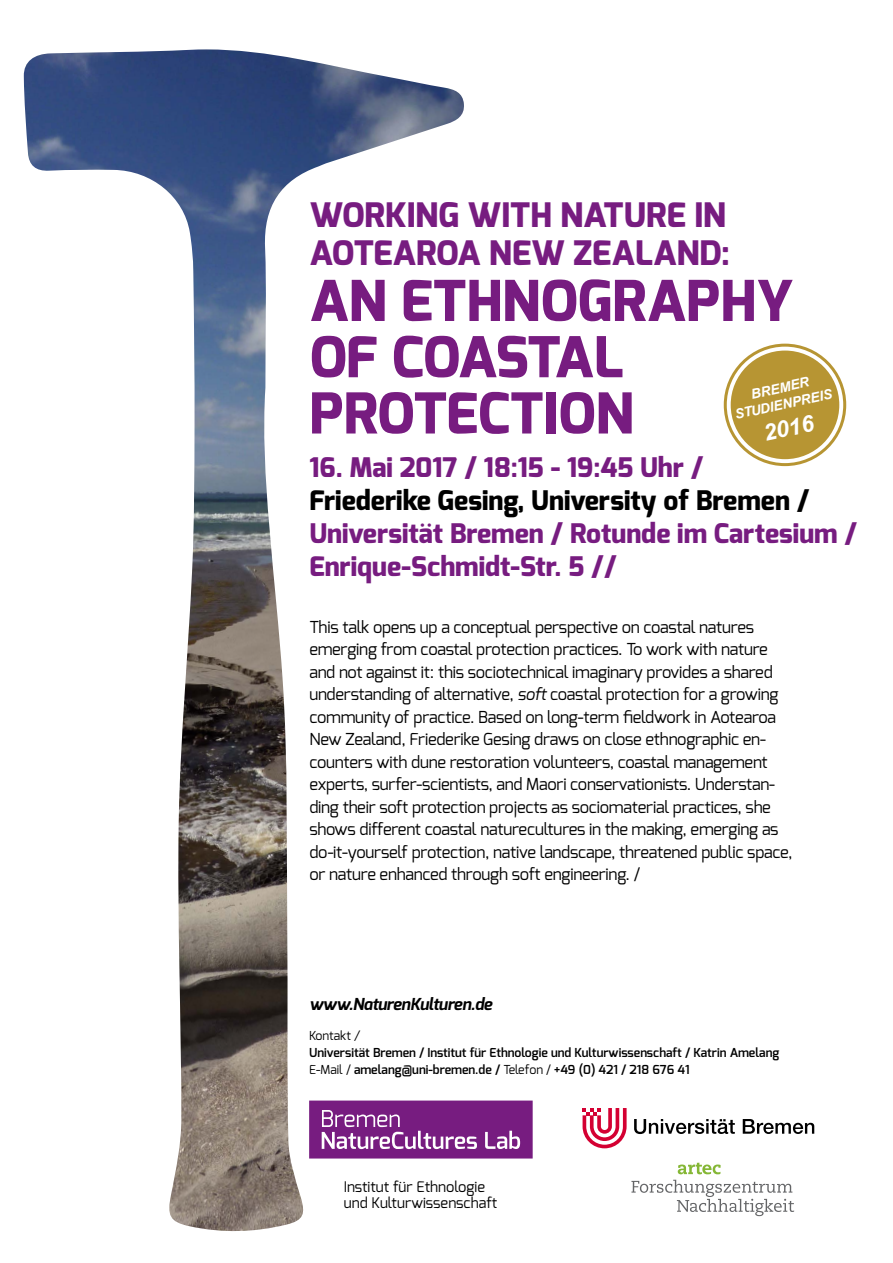
<style>
.page{position:relative;width:893px;height:1263px;background:#fff}
.page>*{position:absolute;margin:0;border:0;box-sizing:border-box;transform-origin:0 0}
.t1{font:800 56.25px "Exo";color:#771c80}
.t2{font:800 56.25px "Exo";letter-spacing:-.03em;color:#771c80}
.t3{font:800 33.75px "Exo";color:#771c80}
.t4{font:800 27px "Exo";color:#771c80}
.t5{font:800 27px "Exo";color:#000}
.t6{font:italic 700 22.8px "Arial";color:#fff}
.t7{font:16.5px/22.5px "Exo";letter-spacing:-.015em;color:#000}
.t8{font:italic 700 16.5px "Exo";letter-spacing:-.02em;color:#000}
.t9{font:14.62px "Exo";color:#000}
.t10{font:italic 700 13.58px "Arial";color:#fff}
.t11{font:600 12.38px "Exo";color:#000}
.t12{font:12.38px "Exo";color:#000}
.s1{font-style:italic}
.s2{font-weight:400}
</style>
<div class="page">
<div style="left:731px;top:351px;width:108px;height:108px;background:#b79533;border-radius:50%"></div>
<img style="left:24px;top:49px;width:441px;height:1183px">
<svg style="left:678px;top:1163px;width:43px;height:11px"></svg>
<svg style="left:631px;top:1180px;width:163px;height:36px"></svg>
<svg style="left:634px;top:1119px;width:101px;height:15px"></svg>
<svg style="left:743px;top:1119px;width:71px;height:15px"></svg>
<svg style="left:583px;top:1108px;width:44px;height:40px"></svg>
<svg style="left:309px;top:1100px;width:224px;height:58px;background:#893b91"></svg>
<div style="left:724px;top:344px;width:122px;height:122px;border:3px solid #b79533;border-radius:50%"></div>
<p class="t3" style="left:309px;top:193px;width:418px">WORKING WITH NATURE IN</p>
<p class="t3" style="left:309px;top:231px;width:422px">AOTEAROA NEW ZEALAND:</p>
<p class="t1" style="left:309px;top:265px;width:486px">AN ETHNOGRAPHY</p>
<p class="t2" style="left:309px;top:321px;width:316px">OF COASTAL</p>
<p class="t1" style="left:309px;top:377px;width:326px">PROTECTION</p>
<p class="t10" style="left:749px;top:385px;width:60px;rotate:-12deg">BREMER</p>
<p class="t10" style="left:733px;top:406px;width:101px;rotate:-12deg">STUDIENPREIS</p>
<p class="t6" style="left:761px;top:418px;width:52px;rotate:-12deg">2016</p>
<p class="t4" style="left:309px;top:450px;width:396px">16. Mai 2017 / 18:15 - 19:45 Uhr /</p>
<p class="t5" style="left:309px;top:483px;width:502px">Friederike Gesing, University of Bremen /</p>
<p class="t4" style="left:309px;top:516px;width:549px">Universität Bremen / Rotunde im Cartesium /</p>
<p class="t4" style="left:309px;top:549px;width:309px">Enrique-Schmidt-Str. 5 //</p>
<p class="t7" style="left:309px;top:615px;width:485px">This talk opens up a conceptual perspective on coastal natures emerging from coastal protection practices. To work with nature and not against it: this sociotechnical imaginary provides a shared understanding of alternative, <span class="s1">soft</span> coastal protection for a growing community of practice. Based on long-term fieldwork in Aotearoa New Zealand, Friederike Gesing draws on close ethnographic en&shy;counters with dune restoration volunteers, coastal management experts, surfer-scientists, and Maori conservationists. Understan&shy;ding their soft protection projects as sociomaterial practices, she shows different coastal naturecultures in the making, emerging as do-it-yourself protection, native landscape, threatened public space, or nature enhanced through soft engineering. /</p>
<p class="t8" style="left:309px;top:993px;width:184px">www.NaturenKulturen.de</p>
<p class="t12" style="left:309px;top:1027px;width:51px">Kontakt <span class="s1">/</span></p>
<p class="t11" style="left:309px;top:1044px;width:472px">Universität Bremen / Institut für Ethnologie und Kulturwissenschaft / Katrin Amelang</p>
<p class="t11" style="left:309px;top:1061px;width:382px"><span class="s2">E-Mail /</span> amelang@uni-bremen.de / <span class="s2">Telefon /</span> +49 (0) 421 / 218 676 41</p>
<p class="t9" style="left:344px;top:1177px;width:143px">Institut für Ethnologie</p>
<p class="t9" style="left:344px;top:1193px;width:155px">und Kulturwissenschaft</p>
</div>
